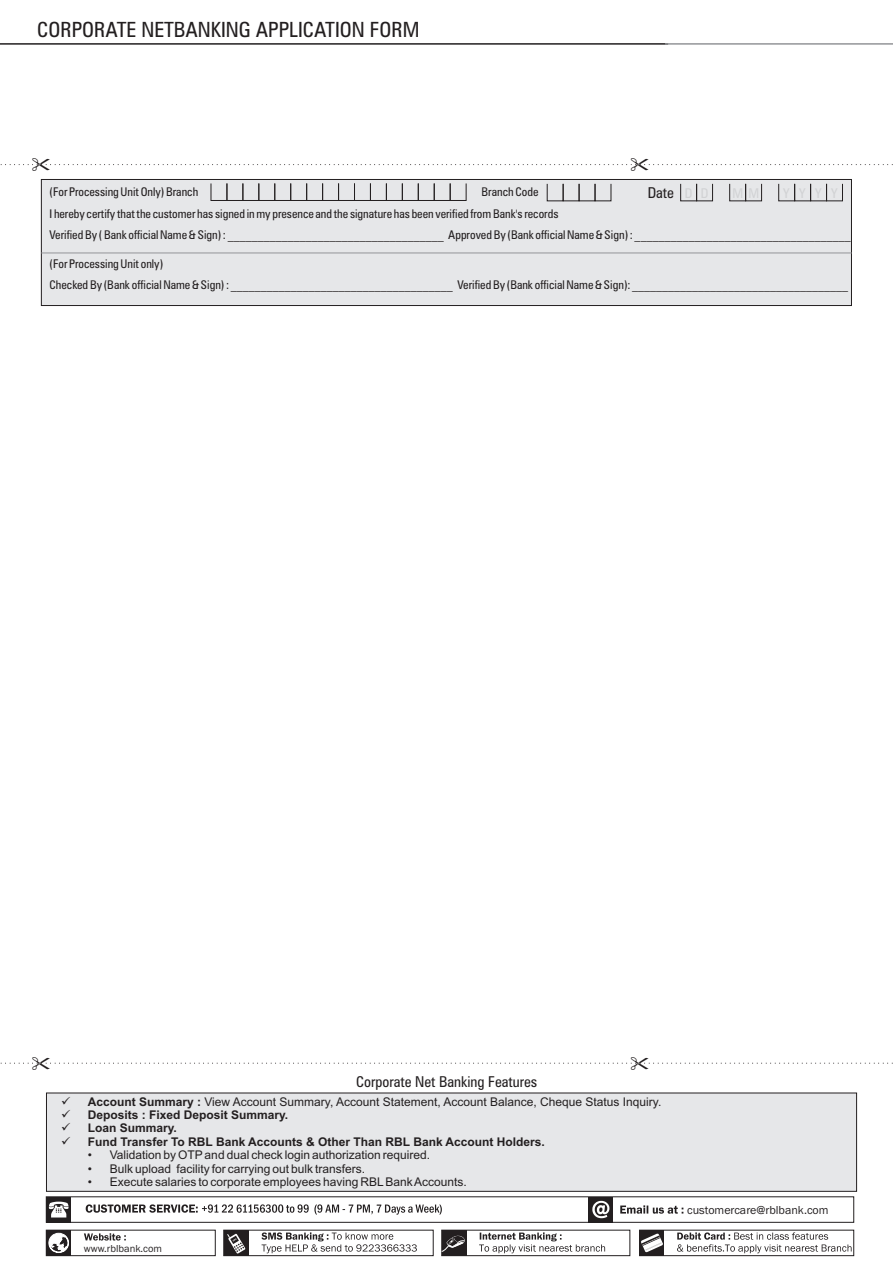
<style>
.page{position:relative;width:893px;height:1263px;background:#fff}
.page>*{position:absolute;margin:0;border:0;box-sizing:border-box;transform-origin:0 0}
.t1{font:condensed 21px "Zurich BT";color:#231f20}
.t2{font:condensed 15px "Zurich BT";color:#231f20}
.t3{font:condensed 12px/21.6px "Zurich BT";color:#231f20}
.t4{font:12px "Arial";color:#231f20}
.t5{font:700 12px "Arial";color:#231f20}
.t6{font:12px "Franklin Gothic";color:#231f20}
.t7{font:10.5px "Franklin Gothic";color:#231f20}
.s1{font-size:13.5px;color:#d1d2d4}
.s2{font-weight:700}
</style>
<div class="page">
<hr style="left:0;top:43px;width:668px;height:2px;background:#231f20">
<hr style="left:665px;top:43px;width:228px;height:2px;background:#939598">
<svg style="left:86px;top:1204px;width:356px;height:11px"></svg>
<svg style="left:620px;top:1205px;width:63px;height:9px"></svg>
<div style="left:46px;top:1196px;width:808px;height:27px;border:1px solid #231f20"></div>
<div style="left:223px;top:1230px;width:211px;height:26px;border:1px solid #231f20"></div>
<div style="left:441px;top:1230px;width:189px;height:26px;border:1px solid #231f20"></div>
<div style="left:46px;top:1230px;width:170px;height:26px;border:1px solid #231f20"></div>
<svg style="left:261px;top:1232px;width:156px;height:21px"></svg>
<svg style="left:479px;top:1232px;width:126px;height:21px"></svg>
<div style="left:639px;top:1230px;width:215px;height:26px;border:1px solid #231f20"></div>
<svg style="left:677px;top:1232px;width:175px;height:21px"></svg>
<div style="left:46px;top:1197px;width:25px;height:25px;background:#231f20"></div>
<svg style="left:49px;top:1201px;width:20px;height:16px"></svg>
<div style="left:588px;top:1197px;width:25px;height:25px;background:#231f20"></div>
<svg style="left:592px;top:1201px;width:17px;height:17px"></svg>
<div style="left:442px;top:1230px;width:25px;height:26px;background:#231f20"></div>
<svg style="left:442px;top:1235px;width:23px;height:17px"></svg>
<svg style="left:84px;top:1233px;width:42px;height:7px"></svg>
<div style="left:46px;top:1230px;width:25px;height:26px;background:#231f20"></div>
<svg style="left:48px;top:1232px;width:21px;height:21px"></svg>
<div style="left:224px;top:1230px;width:25px;height:26px;background:#231f20"></div>
<svg style="left:227px;top:1233px;width:18px;height:21px"></svg>
<div style="left:639px;top:1230px;width:25px;height:26px;background:#231f20"></div>
<svg style="left:641px;top:1233px;width:22px;height:19px"></svg>
<div style="left:46px;top:1092px;width:811px;height:100px;background:#e6e7e9;border:1px solid #231f20"></div>
<div style="left:41px;top:179px;width:811px;height:127px;background:#e6e7e9;border:1px solid #231f20"></div>
<hr style="left:41px;top:253px;width:811px;height:1px;background:#939598">
<div style="left:696px;top:183px;width:17px;height:18px;border:1px solid #231f20"></div>
<div style="left:680px;top:183px;width:17px;height:18px;border:1px solid #231f20"></div>
<div style="left:745px;top:183px;width:17px;height:18px;border:1px solid #231f20"></div>
<div style="left:729px;top:183px;width:17px;height:18px;border:1px solid #231f20"></div>
<div style="left:826px;top:183px;width:17px;height:18px;border:1px solid #231f20"></div>
<div style="left:810px;top:183px;width:17px;height:18px;border:1px solid #231f20"></div>
<div style="left:778px;top:183px;width:17px;height:18px;border:1px solid #231f20"></div>
<div style="left:794px;top:183px;width:17px;height:18px;border:1px solid #231f20"></div>
<div style="left:579px;top:183px;width:16px;height:18px;border:1px solid #231f20"></div>
<div style="left:211px;top:183px;width:16px;height:18px;border:1px solid #231f20"></div>
<div style="left:242px;top:183px;width:17px;height:18px;border:1px solid #231f20"></div>
<div style="left:258px;top:183px;width:17px;height:18px;border:1px solid #231f20"></div>
<div style="left:322px;top:183px;width:17px;height:18px;border:1px solid #231f20"></div>
<div style="left:306px;top:183px;width:17px;height:18px;border:1px solid #231f20"></div>
<div style="left:290px;top:183px;width:17px;height:18px;border:1px solid #231f20"></div>
<div style="left:274px;top:183px;width:17px;height:18px;border:1px solid #231f20"></div>
<div style="left:338px;top:183px;width:17px;height:18px;border:1px solid #231f20"></div>
<div style="left:354px;top:183px;width:17px;height:18px;border:1px solid #231f20"></div>
<div style="left:370px;top:183px;width:17px;height:18px;border:1px solid #231f20"></div>
<div style="left:386px;top:183px;width:17px;height:18px;border:1px solid #231f20"></div>
<div style="left:434px;top:183px;width:17px;height:18px;border:1px solid #231f20"></div>
<div style="left:418px;top:183px;width:17px;height:18px;border:1px solid #231f20"></div>
<div style="left:402px;top:183px;width:17px;height:18px;border:1px solid #231f20"></div>
<svg style="left:0;top:164px;width:893px;height:2px"></svg>
<svg style="left:0;top:1062px;width:893px;height:2px"></svg>
<h1 class="t1" style="left:37px;top:21px;width:384px">CORPORATE NETBANKING APPLICATION FORM</h1>
<p class="t3" style="left:50px;top:182px;width:150px">(For Processing Unit Only) Branch</p>
<p class="t3" style="left:482px;top:182px;width:58px">Branch Code</p>
<p class="t2" style="left:648px;top:187px;width:62px">Date <span class="s1">D D</span></p>
<p class="t3" style="left:50px;top:204px;width:803px">I hereby certify that the customer has signed in my presence and the signature has been verified from Bank's records<br>Verified By ( Bank official Name &amp; Sign) : ____________________________________ Approved By (Bank official Name &amp; Sign) : ____________________________________</p>
<p class="t3" style="left:50px;top:254px;width:800px">(For Processing Unit only)<br>Checked By (Bank official Name &amp; Sign) : _____________________________________ Verified By (Bank official Name &amp; Sign): ____________________________________</p>
<p class="t2" style="left:356px;top:1075px;width:183px">Corporate Net Banking Features</p>
<p class="t4" style="left:61px;top:1097px;width:602px">✓ <span class="s2">Account Summary :</span> View Account Summary, Account Statement, Account Balance, Cheque Status Inquiry.</p>
<p class="t5" style="left:61px;top:1110px;width:229px">✓ Deposits : Fixed Deposit Summary.</p>
<p class="t5" style="left:61px;top:1124px;width:117px">✓ Loan Summary.</p>
<p class="t5" style="left:61px;top:1137px;width:485px">✓ Fund Transfer To RBL Bank Accounts &amp; Other Than RBL Bank Account Holders.</p>
<p class="t4" style="left:88px;top:1150px;width:344px">• Validation by OTPand dual check login authorization required.</p>
<p class="t4" style="left:88px;top:1164px;width:279px">• Bulk upload facility for carrying out bulk transfers.</p>
<p class="t4" style="left:88px;top:1177px;width:381px">• Execute salaries to corporate employees having RBLBank Accounts.</p>
<p class="t7" style="left:84px;top:1245px;width:80px">www.rblbank.com</p>
<p class="t6" style="left:687px;top:1205px;width:143px">customercare@rblbank.com</p>
</div>
